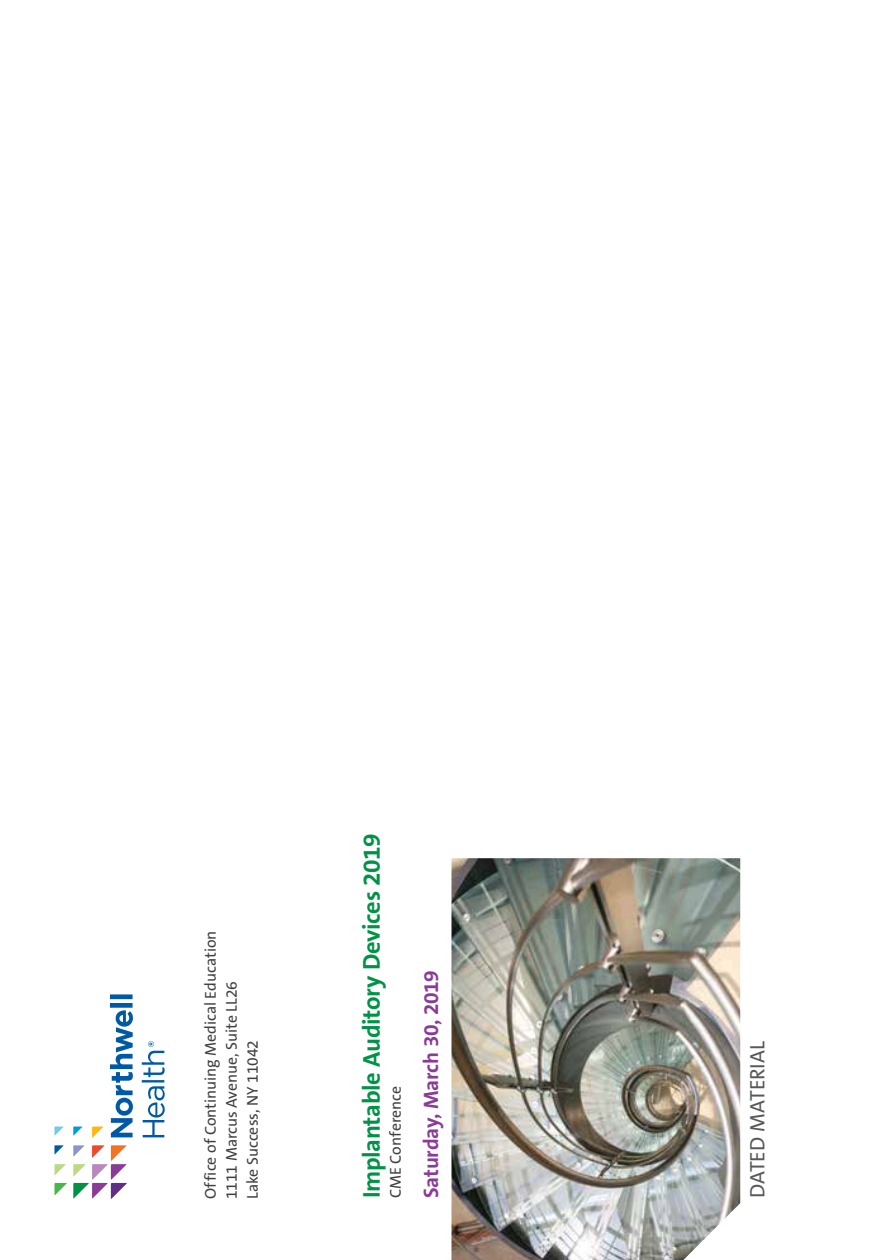
<style>
.page{position:relative;width:882px;height:1260px;background:#fff}
.page>*{position:absolute;margin:0;border:0;box-sizing:border-box;transform-origin:0 0}
.t1{font:700 24.5px "The Sans B W7";letter-spacing:-.015em;color:#009347}
.t2{font:700 21px "The Sans B W7";letter-spacing:-.01em;color:#8a3b96}
.t3{font:21px "The Sans B W5 Plain";letter-spacing:-.005em;color:#58595b}
.t4{font:15.75px/21px "The Sans B W5 Plain";color:#404042}
</style>
<div class="page">
<img style="left:452px;top:858px;width:288px;height:402px">
<svg style="left:92px;top:1127px;width:11px;height:11px"></svg>
<svg style="left:73px;top:1145px;width:54px;height:54px"></svg>
<svg style="left:73px;top:1127px;width:9px;height:9px"></svg>
<svg style="left:54px;top:1183px;width:13px;height:12px"></svg>
<svg style="left:54px;top:1164px;width:12px;height:11px"></svg>
<svg style="left:54px;top:1145px;width:10px;height:9px"></svg>
<svg style="left:54px;top:1127px;width:10px;height:9px"></svg>
<svg style="left:110px;top:994px;width:55px;height:143px"></svg>
<p class="t4" style="left:200px;top:1199px;width:270px;rotate:-90deg">Office of Continuing Medical Education<br>1111 Marcus Avenue, Suite LL26<br>Lake Success, NY 11042</p>
<h1 class="t1" style="left:356px;top:1198px;width:366px;rotate:-90deg">Implantable Auditory Devices 2019</h1>
<p class="t4" style="left:385px;top:1198px;width:114px;rotate:-90deg">CME Conference</p>
<h2 class="t2" style="left:417px;top:1198px;width:230px;rotate:-90deg">Saturday, March 30, 2019</h2>
<h2 class="t3" style="left:744px;top:1198px;width:158px;rotate:-90deg">DATED MATERIAL</h2>
</div>
